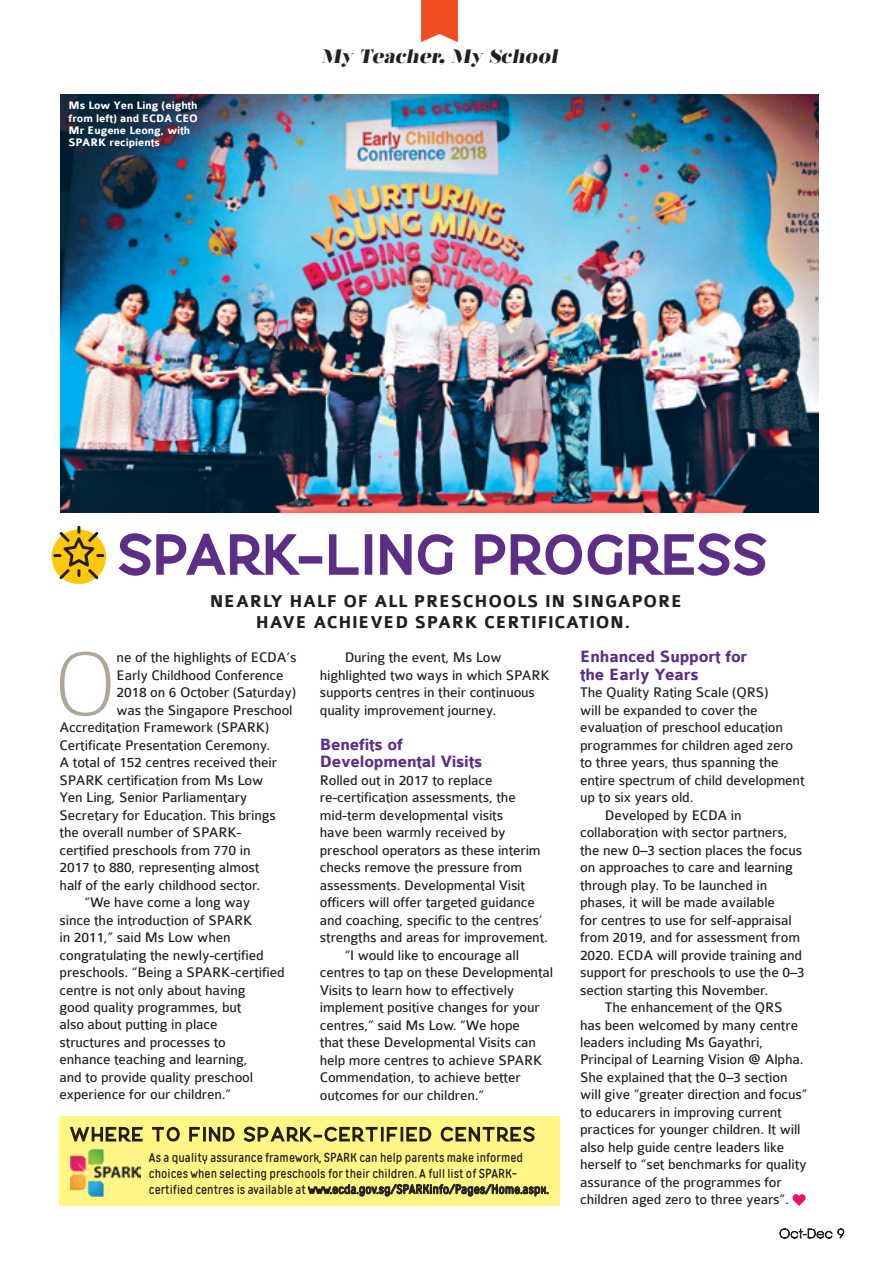
<style>
.page{position:relative;width:879px;height:1265px;background:#fff}
.page>*{position:absolute;margin:0;border:0;box-sizing:border-box;transform-origin:0 0}
.t1{font:100 96.08px "Colaborate";color:#aea797}
.t2{font:italic 900 19.25px "Nouvelle Vague";color:#231f20}
.t3{font:700 18.38px/21px "Colaborate";letter-spacing:.04em;color:#231f20;text-align:center}
.t4{font:700 17.5px/17.5px "Colaborate";letter-spacing:-.01em;color:#5d2e86}
.t5{font:14.88px/17.5px "Colaborate";letter-spacing:-.01em;color:#231f20}
.t6{font:13.12px/15.8px "Matias";letter-spacing:.005em;color:#231f20}
.t7{font:700 11.72px/12.2px "Colaborate";letter-spacing:-.005em;color:#fff}
</style>
<div class="page">
<svg style="left:779px;top:1228px;width:66px;height:11px"></svg>
<svg style="left:421px;top:0;width:36px;height:42px;background:#f15e37"></svg>
<svg style="left:118px;top:533px;width:182px;height:43px"></svg>
<div style="left:298px;top:556px;width:24px;height:8px;border:5px solid #5d2e86"></div>
<svg style="left:329px;top:534px;width:30px;height:41px"></svg>
<div style="left:364px;top:534px;width:8px;height:41px;border:5px solid #5d2e86"></div>
<svg style="left:380px;top:534px;width:74px;height:41px"></svg>
<svg style="left:475px;top:533px;width:292px;height:43px"></svg>
<svg style="left:792px;top:1194px;width:13px;height:12px"></svg>
<div style="left:59px;top:1116px;width:500px;height:89px;background:#fff685"></div>
<img style="left:70px;top:1149px;width:70px;height:47px">
<svg style="left:69px;top:1126px;width:74px;height:16px"></svg>
<svg style="left:152px;top:1126px;width:28px;height:16px"></svg>
<svg style="left:189px;top:1126px;width:11px;height:16px"></svg>
<div style="left:203px;top:1127px;width:3px;height:14px;border:2px solid #231f20"></div>
<svg style="left:208px;top:1126px;width:27px;height:16px"></svg>
<svg style="left:243px;top:1126px;width:135px;height:16px"></svg>
<div style="left:380px;top:1127px;width:3px;height:14px;border:2px solid #231f20"></div>
<svg style="left:386px;top:1126px;width:12px;height:16px"></svg>
<div style="left:400px;top:1127px;width:3px;height:14px;border:2px solid #231f20"></div>
<svg style="left:406px;top:1126px;width:26px;height:16px"></svg>
<svg style="left:440px;top:1126px;width:95px;height:16px"></svg>
<svg style="left:308px;top:1184px;width:240px;height:12px"></svg>
<img style="left:60px;top:94px;width:758px;height:419px">
<div style="left:51px;top:529px;width:55px;height:55px;background:#fec70c;border-radius:50%"></div>
<svg style="left:53px;top:526px;width:51px;height:53px"></svg>
<p class="t7" style="left:68px;top:100px;width:131px">Ms Low Yen Ling (eighth from left) and ECDA CEO<br>Mr Eugene Leong, with<br>SPARK recipients</p>
<p class="t2" style="left:321px;top:46px;width:241px">My Teacher, My School</p>
<p class="t3" style="left:209px;top:591px;width:473px">NEARLY HALF OF ALL PRESCHOOLS IN SINGAPORE<br>HAVE ACHIEVED SPARK CERTIFICATION.</p>
<h1 class="t1" style="left:54px;top:634px;width:65px">O</h1>
<p class="t5" style="left:320px;top:649px;width:231px;text-indent:25px">During the event, Ms Low highlighted two ways in which SPARK supports centres in their continuous quality improvement journey.</p>
<p class="t4" style="left:320px;top:736px;width:164px">Benefits of<br>Developmental Visits</p>
<p class="t5" style="left:320px;top:771px;width:174px">Rolled out in 2017 to replace</p>
<p class="t5" style="left:320px;top:789px;width:197px">re-certification assessments, the</p>
<p class="t5" style="left:320px;top:806px;width:185px">mid-term developmental visits</p>
<p class="t5" style="left:320px;top:824px;width:187px">have been warmly received by</p>
<p class="t5" style="left:320px;top:841px;width:222px">preschool operators as these interim</p>
<p class="t5" style="left:320px;top:859px;width:204px">checks remove the pressure from</p>
<p class="t5" style="left:320px;top:876px;width:207px">assessments. Developmental Visit</p>
<p class="t5" style="left:320px;top:894px;width:216px">officers will offer targeted guidance</p>
<p class="t5" style="left:320px;top:911px;width:224px">and coaching, specific to the centres’</p>
<p class="t5" style="left:320px;top:929px;width:229px">strengths and areas for improvement.</p>
<p class="t5" style="left:344px;top:946px;width:176px">“I would like to encourage all</p>
<p class="t5" style="left:320px;top:964px;width:235px">centres to tap on these Developmental</p>
<p class="t5" style="left:320px;top:981px;width:196px">Visits to learn how to effectively</p>
<p class="t5" style="left:320px;top:999px;width:221px">implement positive changes for your</p>
<p class="t5" style="left:320px;top:1016px;width:201px">centres,” said Ms Low. “We hope</p>
<p class="t5" style="left:320px;top:1034px;width:218px">that these Developmental Visits can</p>
<p class="t5" style="left:320px;top:1051px;width:224px">help more centres to achieve SPARK</p>
<p class="t5" style="left:320px;top:1069px;width:202px">Commendation, to achieve better</p>
<p class="t5" style="left:320px;top:1086px;width:166px">outcomes for our children.”</p>
<p class="t5" style="left:116px;top:649px;width:181px">ne of the highlights of ECDA’s</p>
<p class="t5" style="left:116px;top:666px;width:168px">Early Childhood Conference</p>
<p class="t5" style="left:116px;top:684px;width:181px">2018 on 6 October (Saturday)</p>
<p class="t5" style="left:116px;top:701px;width:177px">was the Singapore Preschool</p>
<p class="t5" style="left:60px;top:719px;width:211px">Accreditation Framework (SPARK)</p>
<p class="t5" style="left:60px;top:736px;width:212px">Certificate Presentation Ceremony.</p>
<p class="t5" style="left:60px;top:754px;width:219px">A total of 152 centres received their</p>
<p class="t5" style="left:60px;top:771px;width:205px">SPARK certification from Ms Low</p>
<p class="t5" style="left:60px;top:789px;width:189px">Yen Ling, Senior Parliamentary</p>
<p class="t5" style="left:60px;top:806px;width:218px">Secretary for Education. This brings</p>
<p class="t5" style="left:60px;top:824px;width:183px">the overall number of SPARK-</p>
<p class="t5" style="left:60px;top:841px;width:192px">certified preschools from 770 in</p>
<p class="t5" style="left:60px;top:859px;width:201px">2017 to 880, representing almost</p>
<p class="t5" style="left:60px;top:876px;width:202px">half of the early childhood sector.</p>
<p class="t5" style="left:84px;top:894px;width:167px">“We have come a long way</p>
<p class="t5" style="left:60px;top:911px;width:194px">since the introduction of SPARK</p>
<p class="t5" style="left:60px;top:929px;width:172px">in 2011,” said Ms Low when</p>
<p class="t5" style="left:60px;top:946px;width:205px">congratulating the newly-certified</p>
<p class="t5" style="left:60px;top:964px;width:226px">preschools. “Being a SPARK-certified</p>
<p class="t5" style="left:60px;top:981px;width:187px">centre is not only about having</p>
<p class="t5" style="left:60px;top:999px;width:183px">good quality programmes, but</p>
<p class="t5" style="left:60px;top:1016px;width:159px">also about putting in place</p>
<p class="t5" style="left:60px;top:1034px;width:168px">structures and processes to</p>
<p class="t5" style="left:60px;top:1051px;width:189px">enhance teaching and learning,</p>
<p class="t5" style="left:60px;top:1069px;width:195px">and to provide quality preschool</p>
<p class="t5" style="left:60px;top:1086px;width:173px">experience for our children.”</p>
<p class="t6" style="left:149px;top:1150px;width:401px">As a quality assurance framework, SPARK can help parents make informed choices when selecting preschools for their children. A full list of SPARK&shy;certified centres is available at www.ecda.gov.sg/SPARKinfo/Pages/Home.aspx.</p>
<p class="t4" style="left:580px;top:648px;width:169px">Enhanced Support for the Early Years</p>
<p class="t5" style="left:580px;top:684px;width:190px">The Quality Rating Scale (QRS)</p>
<p class="t5" style="left:580px;top:701px;width:179px">will be expanded to cover the</p>
<p class="t5" style="left:580px;top:719px;width:204px">evaluation of preschool education</p>
<p class="t5" style="left:580px;top:736px;width:214px">programmes for children aged zero</p>
<p class="t5" style="left:580px;top:754px;width:200px">to three years, thus spanning the</p>
<p class="t5" style="left:580px;top:771px;width:226px">entire spectrum of child development</p>
<p class="t5" style="left:580px;top:789px;width:115px">up to six years old.</p>
<p class="t5" style="left:604px;top:806px;width:138px">Developed by ECDA in</p>
<p class="t5" style="left:580px;top:824px;width:209px">collaboration with sector partners,</p>
<p class="t5" style="left:580px;top:841px;width:223px">the new 0–3 section places the focus</p>
<p class="t5" style="left:580px;top:859px;width:214px">on approaches to care and learning</p>
<p class="t5" style="left:580px;top:876px;width:188px">through play. To be launched in</p>
<p class="t5" style="left:580px;top:894px;width:196px">phases, it will be made available</p>
<p class="t5" style="left:580px;top:911px;width:213px">for centres to use for self-appraisal</p>
<p class="t5" style="left:580px;top:929px;width:221px">from 2019, and for assessment from</p>
<p class="t5" style="left:580px;top:946px;width:223px">2020. ECDA will provide training and</p>
<p class="t5" style="left:580px;top:964px;width:226px">support for preschools to use the 0–3</p>
<p class="t5" style="left:580px;top:981px;width:190px">section starting this November.</p>
<p class="t5" style="left:604px;top:999px;width:179px">The enhancement of the QRS</p>
<p class="t5" style="left:580px;top:1016px;width:219px">has been welcomed by many centre</p>
<p class="t5" style="left:580px;top:1034px;width:184px">leaders including Ms Gayathri,</p>
<p class="t5" style="left:580px;top:1051px;width:225px">Principal of Learning Vision @ Alpha.</p>
<p class="t5" style="left:580px;top:1069px;width:209px">She explained that the 0–3 section</p>
<p class="t5" style="left:580px;top:1086px;width:229px">will give “greater direction and focus”</p>
<p class="t5" style="left:580px;top:1104px;width:203px">to educarers in improving current</p>
<p class="t5" style="left:580px;top:1121px;width:222px">practices for younger children. It will</p>
<p class="t5" style="left:580px;top:1139px;width:205px">also help guide centre leaders like</p>
<p class="t5" style="left:580px;top:1156px;width:228px">herself to “set benchmarks for quality</p>
<p class="t5" style="left:580px;top:1174px;width:203px">assurance of the programmes for</p>
<p class="t5" style="left:580px;top:1191px;width:210px">children aged zero to three years”.</p>
</div>
